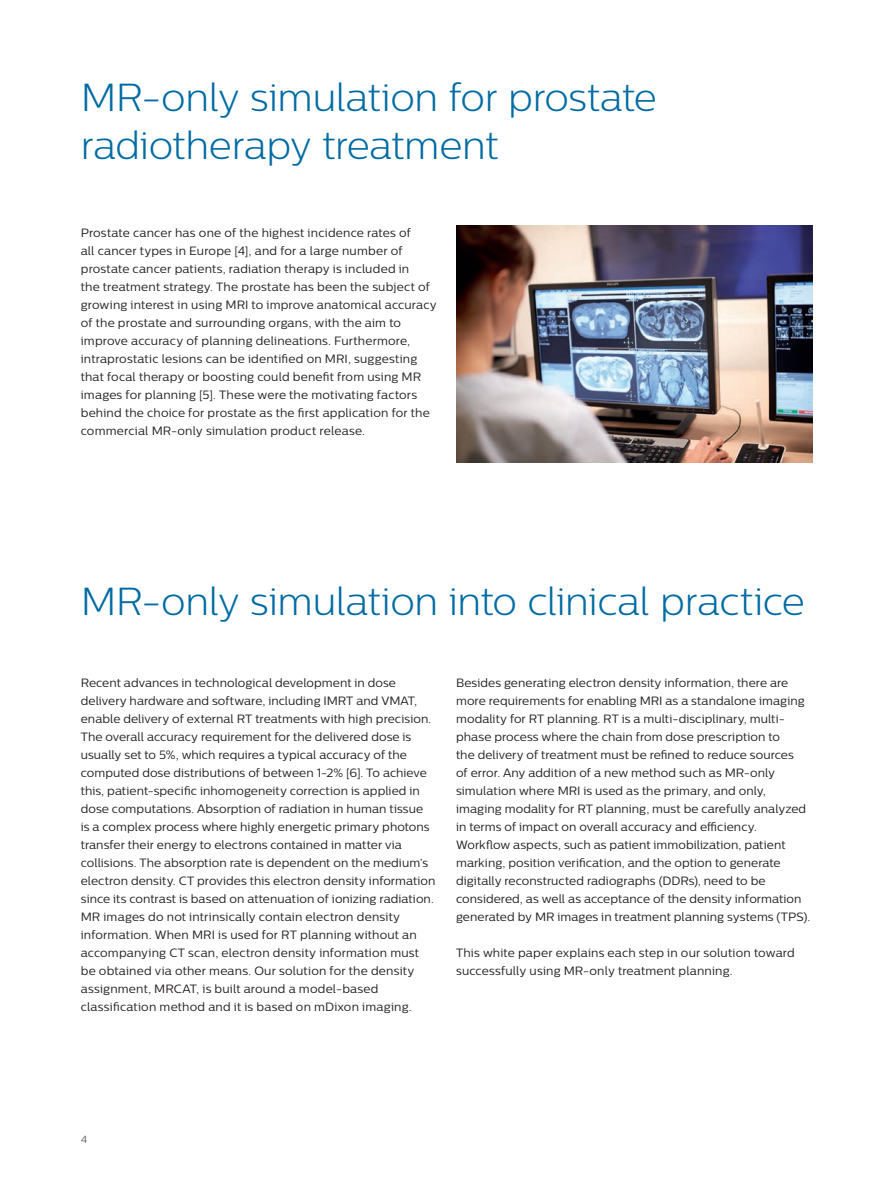
<style>
.page{position:relative;width:893px;height:1187px;background:#fff}
.page>*{position:absolute;margin:0;border:0;box-sizing:border-box;transform-origin:0 0}
.t1{font:300 39px/48px "Centrale Sans";letter-spacing:-.01em;color:#006ba3}
.t2{font:12px/18px "Centrale Sans";letter-spacing:.005em;color:#231f20}
.t3{font:10.5px "Centrale Sans";color:#636366}
</style>
<div class="page">
<img style="left:456px;top:225px;width:356px;height:238px">
<h1 class="t1" style="left:81px;top:73px;width:578px">MR-only simulation for prostate radiotherapy treatment</h1>
<p class="t2" style="left:81px;top:223px;width:358px">Prostate cancer has one of the highest incidence rates of<br>all cancer types in Europe [4], and for a large number of prostate cancer patients, radiation therapy is included in<br>the treatment strategy. The prostate has been the subject of growing interest in using MRI to improve anatomical accuracy of the prostate and surrounding organs, with the aim to improve accuracy of planning delineations. Furthermore, intraprostatic lesions can be identified on MRI, suggesting that focal therapy or boosting could benefit from using MR images for planning [5]. These were the motivating factors behind the choice for prostate as the first application for the commercial MR-only simulation product release.</p>
<h1 class="t1" style="left:81px;top:577px;width:725px">MR-only simulation into clinical practice</h1>
<p class="t2" style="left:81px;top:673px;width:356px">Recent advances in technological development in dose delivery hardware and software, including IMRT and VMAT, enable delivery of external RT treatments with high precision.<br>The overall accuracy requirement for the delivered dose is usually set to 5%, which requires a typical accuracy of the computed dose distributions of between 1-2% [6]. To achieve this, patient-specific inhomogeneity correction is applied in dose computations. Absorption of radiation in human tissue<br>is a complex process where highly energetic primary photons transfer their energy to electrons contained in matter via collisions. The absorption rate is dependent on the medium’s electron density. CT provides this electron density information since its contrast is based on attenuation of ionizing radiation.<br>MR images do not intrinsically contain electron density information. When MRI is used for RT planning without an accompanying CT scan, electron density information must be obtained via other means. Our solution for the density assignment, MRCAT, is built around a model-based classification method and it is based on mDixon imaging.</p>
<p class="t2" style="left:456px;top:673px;width:356px">Besides generating electron density information, there are more requirements for enabling MRI as a standalone imaging modality for RT planning. RT is a multi-disciplinary, multi&shy;phase process where the chain from dose prescription to<br>the delivery of treatment must be refined to reduce sources<br>of error. Any addition of a new method such as MR-only simulation where MRI is used as the primary, and only, imaging modality for RT planning, must be carefully analyzed in terms of impact on overall accuracy and efficiency.<br>Workflow aspects, such as patient immobilization, patient marking, position verification, and the option to generate digitally reconstructed radiographs (DDRs), need to be considered, as well as acceptance of the density information generated by MR images in treatment planning systems (TPS).</p>
<p class="t2" style="left:456px;top:943px;width:340px">This white paper explains each step in our solution toward successfully using MR-only treatment planning.</p>
<p class="t3" style="left:81px;top:1133px;width:8px">4</p>
</div>
